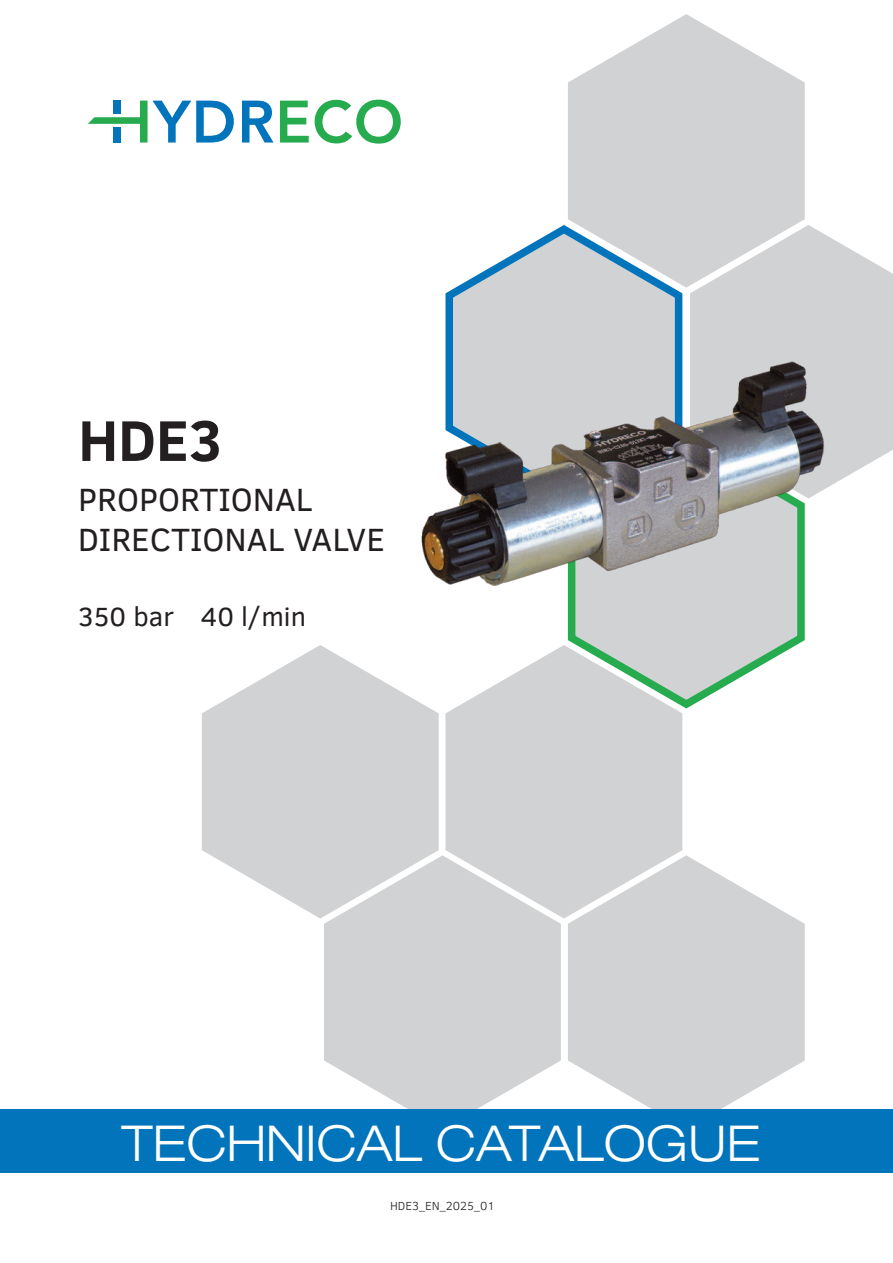
<style>
.page{position:relative;width:893px;height:1263px;background:#fff}
.page>*{position:absolute;margin:0;border:0;box-sizing:border-box;transform-origin:0 0}
.t1{font:700 58.5px "Clear Sans";color:#231f20}
.t2{font:300 expanded 49.5px "Helvetica Neue LT Std";color:#fff}
.t3{font:33px/39.6px "Clear Sans";color:#231f20}
.t4{font:27px "Clear Sans";color:#231f20}
.t5{font:300 12px "Clear Sans";color:#231f20}
</style>
<div class="page">
<svg style="left:445px;top:225px;width:237px;height:118px"></svg>
<svg style="left:690px;top:225px;width:203px;height:256px;background:#d6d7d9"></svg>
<svg style="left:568px;top:14px;width:237px;height:274px"></svg>
<svg style="left:568px;top:598px;width:237px;height:110px"></svg>
<svg style="left:445px;top:645px;width:237px;height:273px;background:#d2d5d6"></svg>
<svg style="left:202px;top:645px;width:237px;height:273px"></svg>
<svg style="left:324px;top:855px;width:237px;height:254px;background:#d5d6d8"></svg>
<svg style="left:568px;top:855px;width:237px;height:254px;background:#d7d8da"></svg>
<div style="left:0;top:1109px;width:893px;height:64px;background:#0174bc"></div>
<svg style="left:88px;top:101px;width:146px;height:42px"></svg>
<svg style="left:242px;top:101px;width:32px;height:42px"></svg>
<svg style="left:280px;top:101px;width:29px;height:42px"></svg>
<svg style="left:315px;top:100px;width:86px;height:44px"></svg>
<img style="left:421px;top:343px;width:418px;height:255px">
<p class="t1" style="left:78px;top:398px;width:146px">HDE3</p>
<p class="t3" style="left:78px;top:478px;width:308px">PROPORTIONAL<br>DIRECTIONAL VALVE</p>
<p class="t4" style="left:78px;top:597px;width:229px">350 bar 40 l/min</p>
<p class="t2" style="left:121px;top:1114px;width:641px">TECHNICAL CATALOGUE</p>
<p class="t5" style="left:390px;top:1197px;width:106px">HDE3_EN_2025_01</p>
</div>
